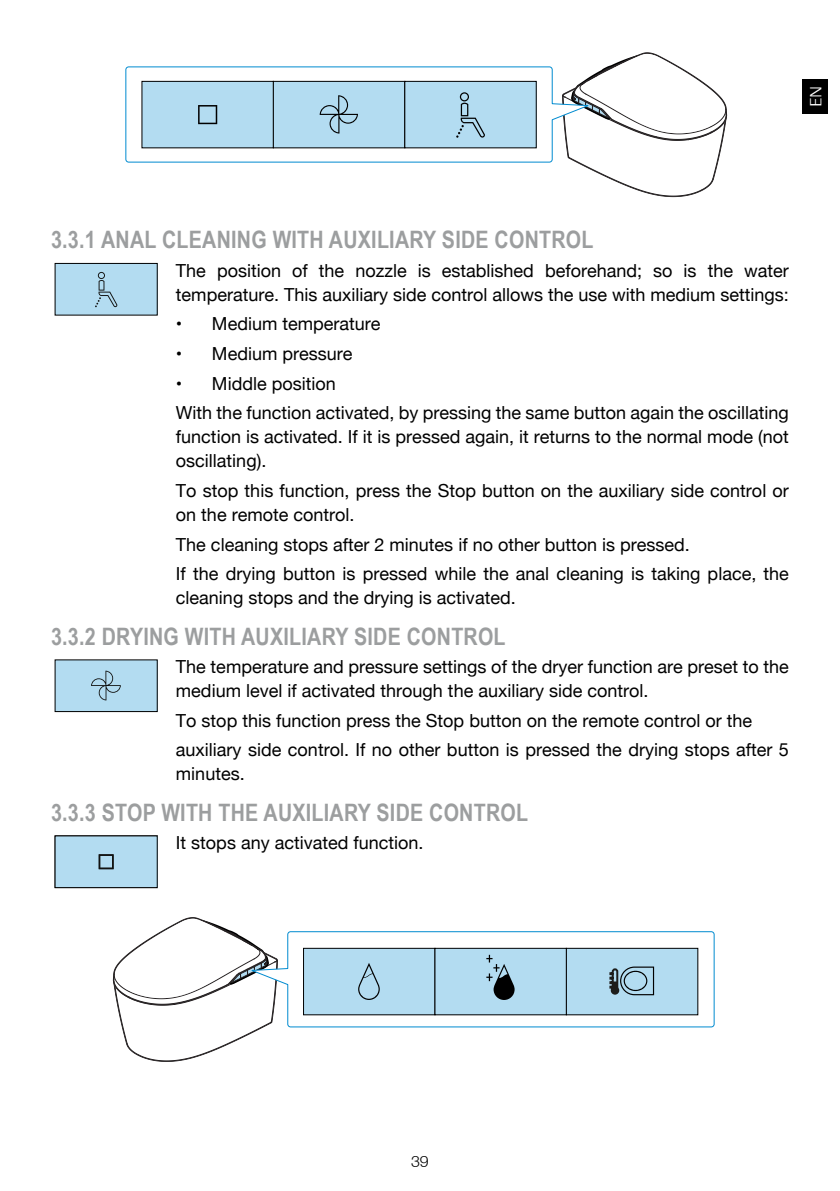
<style>
.page{position:relative;width:840px;height:1191px;background:#fff}
.page>*{position:absolute;margin:0;border:0;box-sizing:border-box;transform-origin:0 0}
.t1{font:700 24px "Arial Narrow";letter-spacing:.01em;color:#9c9e9f}
.t2{font:18px/24px "Helvetica Neue";color:#000}
.t3{font:300 18px "Roca";color:#fff}
.t4{font:300 16px "Helvetica Neue LT";color:#000}
</style>
<div class="page">
<div style="left:801px;top:79px;width:26px;height:34px;background:#000"></div>
<svg style="left:577px;top:52px;width:149px;height:145px"></svg>
<svg style="left:125px;top:66px;width:464px;height:97px"></svg>
<div style="left:142px;top:81px;width:131px;height:67px;background:#b3dcf1"></div>
<div style="left:141px;top:81px;width:133px;height:67px;border:1px solid #000"></div>
<div style="left:273px;top:81px;width:131px;height:67px;background:#b3dcf1"></div>
<div style="left:273px;top:81px;width:132px;height:67px;border:1px solid #000"></div>
<div style="left:404px;top:81px;width:132px;height:67px;background:#b3dcf1"></div>
<div style="left:404px;top:81px;width:132px;height:67px;border:1px solid #000"></div>
<svg style="left:319px;top:95px;width:39px;height:39px"></svg>
<svg style="left:456px;top:92px;width:29px;height:46px"></svg>
<svg style="left:198px;top:105px;width:19px;height:19px"></svg>
<div style="left:55px;top:263px;width:102px;height:52px;background:#b3dcf1"></div>
<div style="left:55px;top:263px;width:103px;height:53px;border:1px solid #000"></div>
<svg style="left:95px;top:272px;width:22px;height:35px"></svg>
<div style="left:55px;top:660px;width:102px;height:51px;background:#b3dcf1"></div>
<div style="left:55px;top:659px;width:103px;height:53px;border:1px solid #000"></div>
<svg style="left:91px;top:670px;width:30px;height:30px"></svg>
<div style="left:55px;top:836px;width:102px;height:51px;background:#b3dcf1"></div>
<div style="left:55px;top:835px;width:103px;height:53px;border:1px solid #000"></div>
<svg style="left:99px;top:854px;width:14px;height:15px"></svg>
<svg style="left:113px;top:917px;width:149px;height:145px"></svg>
<svg style="left:247px;top:930px;width:467px;height:98px"></svg>
<div style="left:303px;top:948px;width:131px;height:66px;background:#b3dcf1"></div>
<div style="left:303px;top:947px;width:132px;height:68px;border:1px solid #000"></div>
<div style="left:434px;top:948px;width:132px;height:66px;background:#b3dcf1"></div>
<div style="left:434px;top:947px;width:132px;height:68px;border:1px solid #000"></div>
<div style="left:566px;top:948px;width:131px;height:66px;background:#b3dcf1"></div>
<div style="left:565px;top:947px;width:133px;height:68px;border:1px solid #000"></div>
<svg style="left:609px;top:966px;width:44px;height:29px"></svg>
<svg style="left:358px;top:963px;width:21px;height:37px"></svg>
<svg style="left:486px;top:954px;width:28px;height:46px"></svg>
<p class="t3" style="left:803px;top:107px;width:23px;rotate:-90deg">EN</p>
<h1 class="t1" style="left:51px;top:221px;width:543px">3.3.1 ANAL CLEANING WITH AUXILIARY SIDE CONTROL</h1>
<p class="t2" style="left:176px;top:259px;width:614px">The position of the nozzle is established beforehand; so is the water temperature. This auxiliary side control allows the use with medium settings:</p>
<p class="t2" style="left:176px;top:313px;width:206px">• Medium temperature</p>
<p class="t2" style="left:176px;top:342px;width:178px">• Medium pressure</p>
<p class="t2" style="left:176px;top:369px;width:614px;line-height:29.6px">• Middle position<br>With the function activated, by pressing the same button again the oscillating</p>
<p class="t2" style="left:176px;top:426px;width:614px">function is activated. If it is pressed again, it returns to the normal mode (not oscillating).</p>
<p class="t2" style="left:176px;top:479px;width:614px">To stop this function, press the Stop button on the auxiliary side control or on the remote control.</p>
<p class="t2" style="left:176px;top:530px;width:614px;line-height:29.6px">The cleaning stops after 2 minutes if no other button is pressed.<br>If the drying button is pressed while the anal cleaning is taking place, the</p>
<p class="t2" style="left:176px;top:587px;width:341px">cleaning stops and the drying is activated.</p>
<h1 class="t1" style="left:51px;top:618px;width:456px">3.3.2 DRYING WITH AUXILIARY SIDE CONTROL</h1>
<p class="t2" style="left:176px;top:655px;width:614px">The temperature and pressure settings of the dryer function are preset to the medium level if activated through the auxiliary side control.</p>
<p class="t2" style="left:176px;top:706px;width:614px;line-height:29.6px">To stop this function press the Stop button on the remote control or the auxiliary side control. If no other button is pressed the drying stops after 5</p>
<p class="t2" style="left:176px;top:763px;width:70px">minutes.</p>
<h1 class="t1" style="left:51px;top:794px;width:478px">3.3.3 STOP WITH THE AUXILIARY SIDE CONTROL</h1>
<p class="t2" style="left:176px;top:831px;width:249px">It stops any activated function.</p>
<p class="t4" style="left:411px;top:1151px;width:19px">39</p>
</div>
